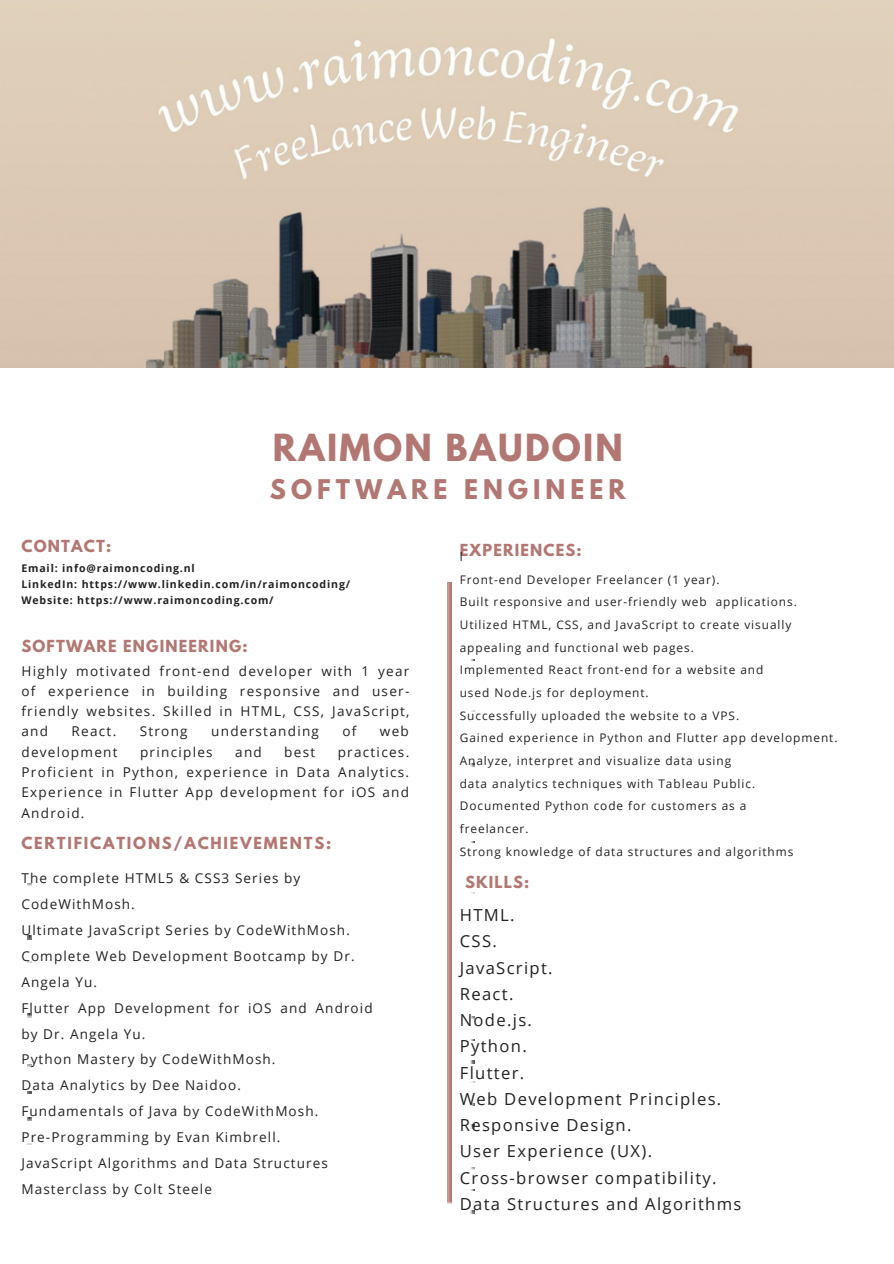
<style>
.page{position:relative;width:894px;height:1264px;background:#fff}
.page>*{position:absolute;margin:0;border:0;box-sizing:border-box;transform-origin:0 0}
.t1{font:700 33px "League Spartan";letter-spacing:.07em;color:#b27773}
.t2{font:700 24px "League Spartan";letter-spacing:.21em;color:#b27773}
.t3{font:16.65px "Open Sans";letter-spacing:.08em;color:#222}
.t4{font:700 14.7px "League Spartan";letter-spacing:.08em;color:#b27773}
.t5{font:700 14.7px "League Spartan";letter-spacing:.12em;color:#b27773}
.t6{font:13.5px/20.2px "Open Sans";letter-spacing:.08em;color:#222}
.t7{font:11.85px/22.6px "Open Sans";letter-spacing:.08em;color:#222}
.t8{font:700 10.5px "Open Sans";letter-spacing:.08em;color:#222}
</style>
<div class="page">
<img style="left:447px;top:582px;width:4px;height:622px">
<img style="left:0;top:0;width:893px;height:367px">
<svg style="left:27px;top:883px;width:5px;height:3px"></svg>
<svg style="left:27px;top:935px;width:5px;height:4px"></svg>
<svg style="left:27px;top:1013px;width:5px;height:4px"></svg>
<svg style="left:27px;top:1064px;width:5px;height:4px"></svg>
<svg style="left:27px;top:1117px;width:5px;height:3px"></svg>
<svg style="left:470px;top:763px;width:4px;height:3px"></svg>
<svg style="left:470px;top:1016px;width:4px;height:4px"></svg>
<svg style="left:470px;top:1060px;width:4px;height:3px"></svg>
<svg style="left:470px;top:1124px;width:4px;height:4px"></svg>
<svg style="left:470px;top:1210px;width:4px;height:3px"></svg>
<p class="t1" style="left:273px;top:431px;width:351px">RAIMON BAUDOIN</p>
<p class="t2" style="left:270px;top:477px;width:357px">SOFTWARE ENGINEER</p>
<p class="t4" style="left:21px;top:539px;width:91px">CONTACT:</p>
<p class="t8" style="left:21px;top:561px;width:175px">Email: info@raimoncoding.nl</p>
<p class="t8" style="left:21px;top:577px;width:330px">LinkedIn: https://www.linkedin.com/in/raimoncoding/</p>
<p class="t8" style="left:21px;top:592px;width:254px">Website: https://www.raimoncoding.com/</p>
<p class="t4" style="left:21px;top:638px;width:227px">SOFTWARE ENGINEERING:</p>
<p class="t6" style="left:21px;top:660px;width:389px;text-align:justify">Highly motivated front-end developer with 1 year of experience in building responsive and user&shy;friendly websites. Skilled in HTML, CSS, JavaScript, and</p>
<p class="t6" style="left:72px;top:721px;width:46px">React.</p>
<p class="t6" style="left:140px;top:721px;width:49px">Strong</p>
<p class="t6" style="left:211px;top:721px;width:109px">understanding</p>
<p class="t6" style="left:342px;top:721px;width:16px">of</p>
<p class="t6" style="left:380px;top:721px;width:30px">web</p>
<p class="t6" style="left:21px;top:741px;width:98px">development</p>
<p class="t6" style="left:140px;top:741px;width:74px">principles</p>
<p class="t6" style="left:235px;top:741px;width:28px">and</p>
<p class="t6" style="left:284px;top:741px;width:32px">best</p>
<p class="t6" style="left:21px;top:741px;width:389px;text-align:justify;text-indent:316px">practices.<br>Proficient in Python, experience in Data Analytics.<br>Experience in Flutter App development for iOS and Android.</p>
<p class="t5" style="left:21px;top:836px;width:311px">CERTIFICATIONS/ACHIEVEMENTS:</p>
<p class="t6" style="left:21px;top:864px;width:280px;line-height:26px">The complete HTML5 &amp; CSS3 Series by<br>CodeWithMosh.</p>
<p class="t6" style="left:21px;top:916px;width:334px;line-height:26px">Ultimate JavaScript Series by CodeWithMosh.<br>Complete Web Development Bootcamp by Dr.<br>Angela Yu.</p>
<p class="t6" style="left:21px;top:994px;width:352px;line-height:26px">Flutter App Development for iOS and Android by Dr. Angela Yu.</p>
<p class="t6" style="left:21px;top:1049px;width:255px">Python Mastery by CodeWithMosh.</p>
<p class="t6" style="left:21px;top:1074px;width:221px">Data Analytics by Dee Naidoo.</p>
<p class="t6" style="left:21px;top:1100px;width:298px">Fundamentals of Java by CodeWithMosh.</p>
<p class="t6" style="left:21px;top:1126px;width:260px">Pre-Programming by Evan Kimbrell.</p>
<p class="t6" style="left:21px;top:1149px;width:308px;line-height:26px">JavaScript Algorithms and Data Structures<br>Masterclass by Colt Steele</p>
<p class="t4" style="left:459px;top:542px;width:123px">EXPERIENCES:</p>
<p class="t7" style="left:459px;top:545px;width:4px">l</p>
<p class="t7" style="left:459px;top:567px;width:261px">Front-end Developer Freelancer (1 year).</p>
<p class="t7" style="left:459px;top:590px;width:338px">Built responsive and user-friendly web applications.</p>
<p class="t7" style="left:459px;top:613px;width:333px">Utilized HTML, CSS, and JavaScript to create visually appealing and functional web pages.</p>
<p class="t7" style="left:459px;top:658px;width:305px">Implemented React front-end for a website and</p>
<p class="t7" style="left:459px;top:681px;width:190px">used Node.js for deployment.</p>
<p class="t7" style="left:459px;top:703px;width:281px">Successfully uploaded the website to a VPS.</p>
<p class="t7" style="left:459px;top:726px;width:379px">Gained experience in Python and Flutter app development.</p>
<p class="t7" style="left:459px;top:749px;width:273px">Analyze, interpret and visualize data using</p>
<p class="t7" style="left:459px;top:771px;width:297px">data analytics techniques with Tableau Public.<br>Documented Python code for customers as a</p>
<p class="t7" style="left:459px;top:817px;width:70px">freelancer.</p>
<p class="t7" style="left:459px;top:839px;width:335px">Strong knowledge of data structures and algorithms</p>
<p class="t4" style="left:465px;top:874px;width:65px">SKILLS:</p>
<p class="t3" style="left:459px;top:903px;width:56px">HTML.</p>
<p class="t3" style="left:459px;top:929px;width:39px">CSS.</p>
<p class="t3" style="left:459px;top:955px;width:94px">JavaScript.</p>
<p class="t3" style="left:459px;top:982px;width:55px">React.</p>
<p class="t3" style="left:459px;top:1008px;width:74px">Node.js.</p>
<p class="t3" style="left:459px;top:1034px;width:68px">Python.</p>
<p class="t3" style="left:459px;top:1060px;width:66px">Flutter.</p>
<p class="t3" style="left:459px;top:1087px;width:263px">Web Development Principles.</p>
<p class="t3" style="left:459px;top:1113px;width:173px">Responsive Design.</p>
<p class="t3" style="left:459px;top:1139px;width:194px">User Experience (UX).</p>
<p class="t3" style="left:459px;top:1165px;width:258px">Cross-browser compatibility.</p>
<p class="t3" style="left:459px;top:1192px;width:283px">Data Structures and Algorithms</p>
</div>
